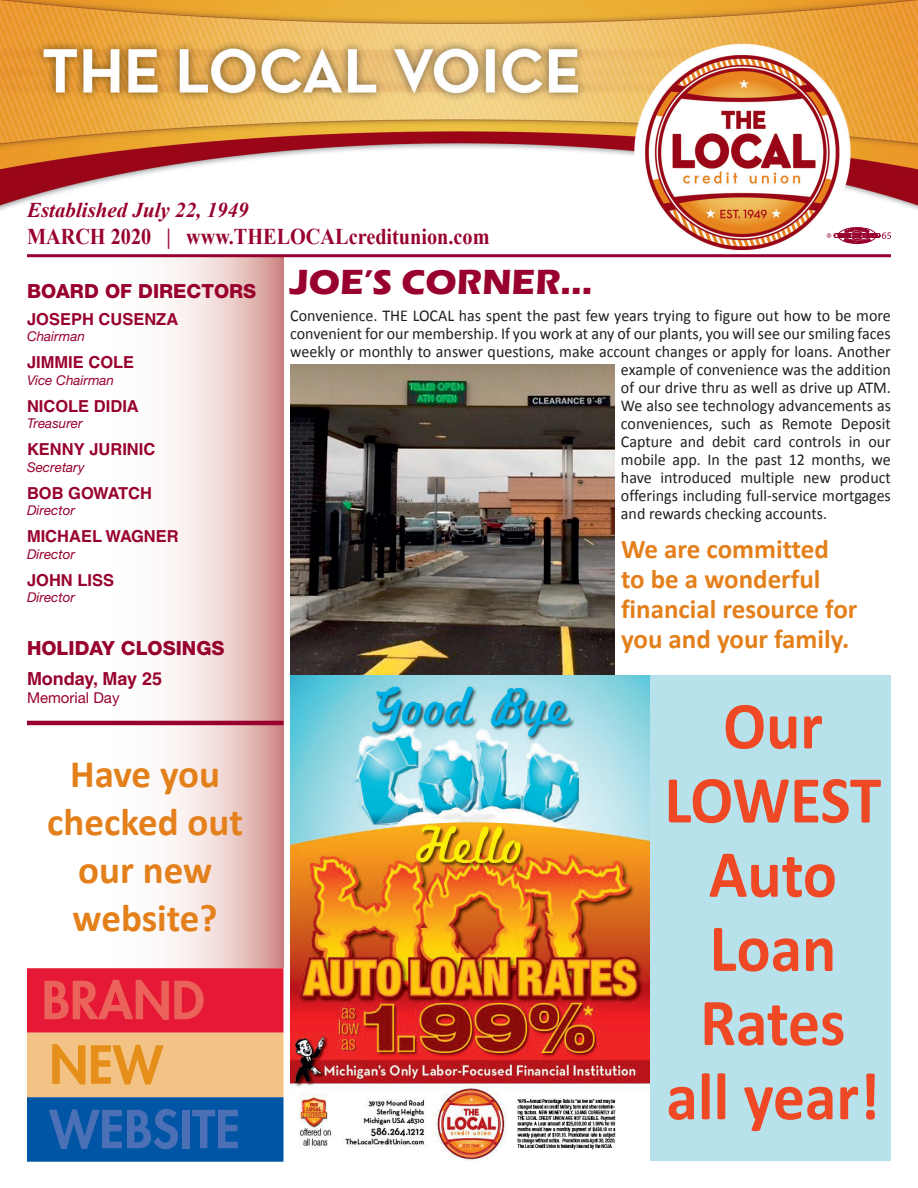
<style>
.page{position:relative;width:918px;height:1188px;background:#fff}
.page>*{position:absolute;margin:0;border:0;box-sizing:border-box;transform-origin:0 0}
.t1{font:700 67.5px/74.1px "Calibri";color:#ef4825;text-align:center;scale:.94 1}
.t2{font:800 51px "Futura Std";color:#4c70b5}
.t3{font:800 51px "Futura Std";color:#ea6259}
.t4{font:800 51px "Futura Std";color:#e58e19}
.t5{font:700 39px/48px "Calibri";color:#e4801b;text-align:center}
.t6{font:700 36px "Eras ITC";color:#98012d}
.t7{font:700 27px/30px "Calibri";color:#e4801b}
.t8{font:700 22.5px "Times New Roman";color:#98012d;scale:.9 1}
.t9{font:italic 700 21px "Times New Roman";color:#98012d}
.t10{font:800 19.5px "Helvetica Neue";color:#98012d}
.t11{font:700 18px "Helvetica";color:#98012d}
.t12{font:16.5px "Calibri";color:#231f20}
.t13{font:700 16.5px "Helvetica";color:#98012d}
.t14{font:15px "Helvetica Neue";color:#98012d}
.t15{font:italic 13.5px "Helvetica Neue";color:#98012d}
</style>
<div class="page">
<img style="left:0;top:0;width:918px;height:251px">
<svg style="left:27px;top:257px;width:257px;height:711px"></svg>
<hr style="left:27px;top:254px;width:864px;height:3px;background:#98012d">
<hr style="left:27px;top:721px;width:257px;height:4px;background:#98012d">
<div style="left:27px;top:968px;width:257px;height:65px;background:#e51836"></div>
<div style="left:27px;top:1033px;width:257px;height:64px;background:#f3c285"></div>
<div style="left:27px;top:1097px;width:257px;height:65px;background:#0155a5"></div>
<svg style="left:827px;top:227px;width:64px;height:17px"></svg>
<img style="left:290px;top:675px;width:360px;height:486px">
<div style="left:650px;top:675px;width:241px;height:486px;background:#b7e2ec"></div>
<img style="left:290px;top:365px;width:324px;height:310px">
<p class="t9" style="left:27px;top:195px;width:223px">Established July 22, 1949</p>
<h3 class="t8" style="left:27px;top:221px;width:515px">MARCH 2020 | www.THELOCALcreditunion.com</h3>
<p class="t10" style="left:27px;top:279px;width:231px">BOARD OF DIRECTORS</p>
<p class="t13" style="left:27px;top:309px;width:153px">JOSEPH CUSENZA</p>
<p class="t15" style="left:27px;top:328px;width:59px">Chairman</p>
<p class="t13" style="left:27px;top:352px;width:109px">JIMMIE COLE</p>
<p class="t15" style="left:27px;top:372px;width:89px">Vice Chairman</p>
<p class="t13" style="left:27px;top:396px;width:113px">NICOLE DIDIA</p>
<p class="t15" style="left:27px;top:415px;width:57px">Treasurer</p>
<p class="t13" style="left:27px;top:439px;width:130px">KENNY JURINIC</p>
<p class="t15" style="left:27px;top:459px;width:59px">Secretary</p>
<p class="t13" style="left:27px;top:483px;width:127px">BOB GOWATCH</p>
<p class="t15" style="left:27px;top:502px;width:50px">Director</p>
<p class="t13" style="left:27px;top:526px;width:153px">MICHAEL WAGNER</p>
<p class="t15" style="left:27px;top:546px;width:50px">Director</p>
<p class="t13" style="left:27px;top:570px;width:89px">JOHN LISS</p>
<p class="t15" style="left:27px;top:589px;width:50px">Director</p>
<p class="t10" style="left:27px;top:636px;width:199px">HOLIDAY CLOSINGS</p>
<p class="t11" style="left:27px;top:667px;width:137px">Monday, May 25</p>
<p class="t14" style="left:27px;top:688px;width:94px">Memorial Day</p>
<h3 class="t6" style="left:290px;top:261px;width:304px">JOE’S CORNER…</h3>
<p class="t12" style="left:290px;top:305px;width:602px">Convenience. THE LOCAL has spent the past few years trying to figure out how to be more</p>
<p class="t12" style="left:290px;top:323px;width:602px">convenient for our membership. If you work at any of our plants, you will see our smiling faces</p>
<p class="t12" style="left:290px;top:341px;width:602px">weekly or monthly to answer questions, make account changes or apply for loans. Another</p>
<p class="t12" style="left:621px;top:359px;width:271px">example of convenience was the addition</p>
<p class="t12" style="left:621px;top:377px;width:271px">of our drive thru as well as drive up ATM.</p>
<p class="t12" style="left:621px;top:395px;width:271px">We also see technology advancements as</p>
<p class="t12" style="left:621px;top:413px;width:271px">conveniences, such as Remote Deposit</p>
<p class="t12" style="left:621px;top:431px;width:271px">Capture and debit card controls in our</p>
<p class="t12" style="left:621px;top:449px;width:271px">mobile app. In the past 12 months, we</p>
<p class="t12" style="left:621px;top:467px;width:271px">have introduced multiple new product</p>
<p class="t12" style="left:621px;top:485px;width:271px">offerings including full-service mortgages</p>
<p class="t12" style="left:621px;top:503px;width:208px">and rewards checking accounts.</p>
<h3 class="t7" style="left:621px;top:534px;width:238px">We are committed to be a wonderful financial resource for you and your family.</h3>
<h1 class="t1" style="left:664px;top:688px;width:232px">Our<br>LOWEST<br>Auto<br>Loan<br>Rates all year!</h1>
<h3 class="t5" style="left:47px;top:750px;width:197px">Have you checked out our new website?</h3>
<h2 class="t3" style="left:42px;top:968px;width:164px">BRAND</h2>
<h2 class="t4" style="left:49px;top:1033px;width:115px">NEW</h2>
<h2 class="t2" style="left:49px;top:1097px;width:192px">WEBSITE</h2>
</div>
